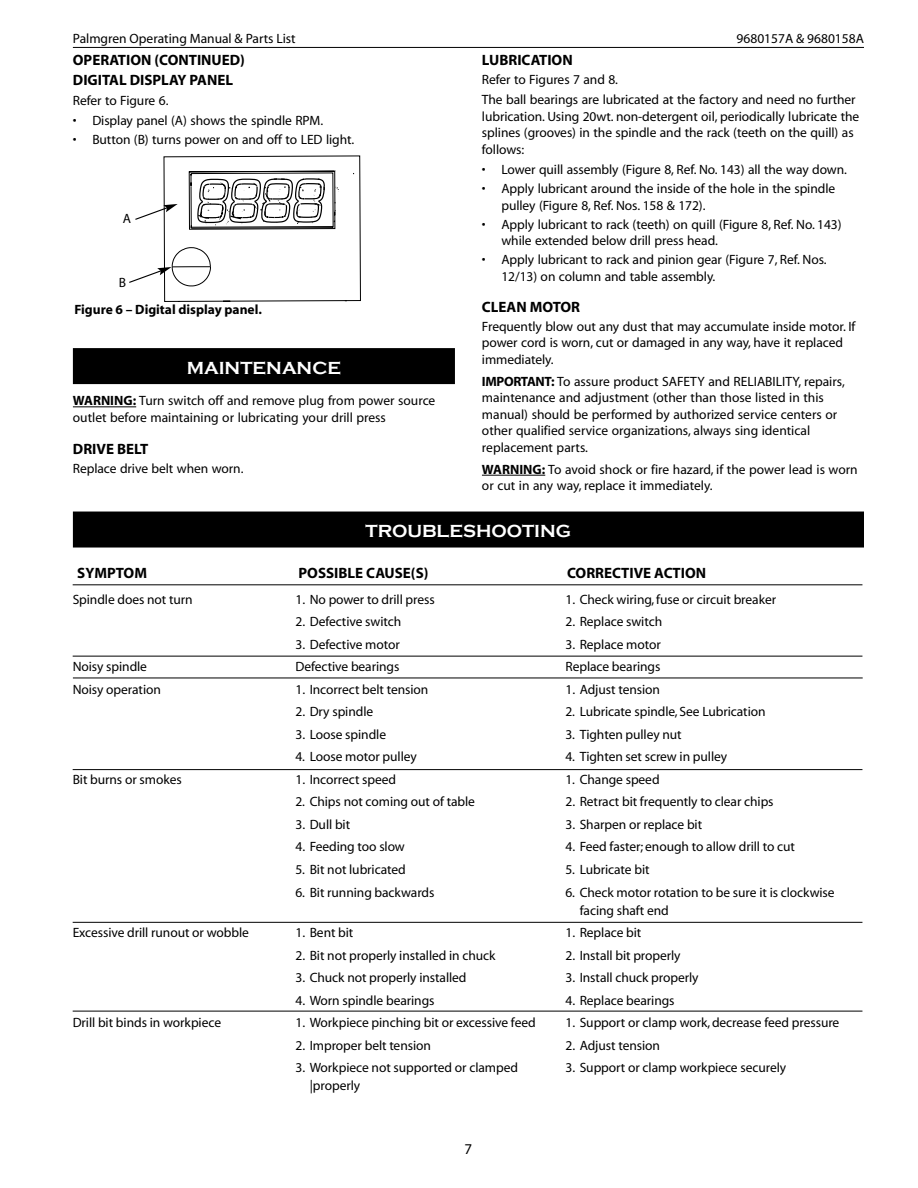
<style>
.page{position:relative;width:918px;height:1188px;background:#fff}
.page>*{position:absolute;margin:0;border:0;box-sizing:border-box;transform-origin:0 0}
.t1{font:700 18px "Copperplate Gothic";color:#fff}
.t2{font:700 15px/20.7px "Myriad";color:#000}
.t3{font:15px "Myriad";color:#000}
.t4{font:13.5px/16.5px "Myriad";letter-spacing:-.005em;color:#000}
.t5{font:700 13.5px "Myriad";color:#000}
.s1{font-weight:700}
</style>
<div class="page">
<div style="left:73px;top:348px;width:382px;height:36px;background:#000"></div>
<hr style="left:73px;top:407px;width:63px;height:1px;background:#000">
<hr style="left:482px;top:475px;width:63px;height:1px;background:#000">
<svg style="left:128px;top:46px;width:233px;height:362px"></svg>
<hr style="left:73px;top:47px;width:791px;height:1px;background:#000">
<div style="left:73px;top:512px;width:791px;height:36px;background:#000"></div>
<hr style="left:73px;top:656px;width:789px;height:1px;background:#000">
<hr style="left:73px;top:678px;width:790px;height:1px;background:#000">
<hr style="left:73px;top:584px;width:789px;height:1px;background:#000">
<hr style="left:73px;top:769px;width:789px;height:1px;background:#000">
<hr style="left:73px;top:922px;width:789px;height:1px;background:#000">
<hr style="left:73px;top:1011px;width:789px;height:1px;background:#000">
<p class="t4" style="left:73px;top:31px;width:224px">Palmgren Operating Manual &amp; Parts List</p>
<p class="t4" style="left:737px;top:31px;width:129px">9680157A &amp; 9680158A</p>
<p class="t2" style="left:73px;top:50px;width:174px">OPERATION (CONTINUED)<br>DIGITAL DISPLAY PANEL</p>
<p class="t4" style="left:73px;top:93px;width:97px">Refer to Figure 6.</p>
<p class="t4" style="left:73px;top:113px;width:252px">• Display panel (A) shows the spindle RPM.</p>
<p class="t4" style="left:73px;top:132px;width:283px">• Button (B) turns power on and off to LED light.</p>
<p class="t4" style="left:123px;top:212px;width:10px">A</p>
<p class="t4" style="left:119px;top:275px;width:9px">B</p>
<p class="t5" style="left:74px;top:304px;width:189px">Figure 6 – Digital display panel.</p>
<h1 class="t1" style="left:187px;top:358px;width:156px">MAINTENANCE</h1>
<p class="t4" style="left:73px;top:394px;width:364px"><span class="s1">WARNING:</span> Turn switch off and remove plug from power source outlet before maintaining or lubricating your drill press</p>
<p class="t2" style="left:73px;top:439px;width:77px">DRIVE BELT</p>
<p class="t4" style="left:73px;top:461px;width:172px">Replace drive belt when worn.</p>
<p class="t2" style="left:482px;top:50px;width:92px">LUBRICATION</p>
<p class="t4" style="left:482px;top:70px;width:375px;line-height:20.2px">Refer to Figures 7 and 8.<br>The ball bearings are lubricated at the factory and need no further</p>
<p class="t4" style="left:482px;top:109px;width:379px">lubrication. Using 20wt. non-detergent oil, periodically lubricate the splines (grooves) in the spindle and the rack (teeth on the quill) as follows:</p>
<p class="t4" style="left:482px;top:162px;width:367px">• Lower quill assembly (Figure 8, Ref. No. 143) all the way down.</p>
<p class="t4" style="left:501px;top:181px;width:335px;text-indent:-19px">• Apply lubricant around the inside of the hole in the spindle pulley (Figure 8, Ref. Nos. 158 &amp; 172).</p>
<p class="t4" style="left:501px;top:217px;width:342px;text-indent:-19px">• Apply lubricant to rack (teeth) on quill (Figure 8, Ref. No. 143) while extended below drill press head.</p>
<p class="t4" style="left:501px;top:253px;width:327px;text-indent:-19px">• Apply lubricant to rack and pinion gear (Figure 7, Ref. Nos.<br>12/13) on column and table assembly.</p>
<p class="t2" style="left:482px;top:298px;width:100px">CLEAN MOTOR</p>
<p class="t4" style="left:482px;top:319px;width:375px">Frequently blow out any dust that may accumulate inside motor. If power cord is worn, cut or damaged in any way, have it replaced immediately.</p>
<p class="t4" style="left:482px;top:374px;width:364px"><span class="s1">IMPORTANT:</span> To assure product SAFETY and RELIABILITY, repairs, maintenance and adjustment (other than those listed in this manual) should be performed by authorized service centers or other qualified service organizations, always sing identical replacement parts.</p>
<p class="t4" style="left:482px;top:462px;width:377px"><span class="s1">WARNING:</span> To avoid shock or fire hazard, if the power lead is worn or cut in any way, replace it immediately.</p>
<h1 class="t1" style="left:366px;top:521px;width:207px">TROUBLESHOOTING</h1>
<p class="t2" style="left:77px;top:564px;width:71px">SYMPTOM</p>
<p class="t2" style="left:299px;top:564px;width:131px">POSSIBLE CAUSE(S)</p>
<p class="t2" style="left:567px;top:564px;width:141px">CORRECTIVE ACTION</p>
<p class="t4" style="left:73px;top:592px;width:122px">Spindle does not turn</p>
<p class="t4" style="left:565px;top:592px;width:212px">1. Check wiring, fuse or circuit breaker</p>
<p class="t4" style="left:565px;top:614px;width:98px">2. Replace switch</p>
<p class="t4" style="left:565px;top:634px;width:97px;line-height:22.5px">3. Replace motor<br>Replace bearings</p>
<p class="t4" style="left:565px;top:682px;width:96px">1. Adjust tension</p>
<p class="t4" style="left:565px;top:705px;width:202px">2. Lubricate spindle, See Lubrication</p>
<p class="t4" style="left:565px;top:727px;width:118px">3. Tighten pulley nut</p>
<p class="t4" style="left:565px;top:750px;width:163px">4. Tighten set screw in pulley</p>
<p class="t4" style="left:565px;top:772px;width:96px">1. Change speed</p>
<p class="t4" style="left:565px;top:795px;width:210px">2. Retract bit frequently to clear chips</p>
<p class="t4" style="left:565px;top:817px;width:138px">3. Sharpen or replace bit</p>
<p class="t4" style="left:565px;top:840px;width:231px">4. Feed faster; enough to allow drill to cut</p>
<p class="t4" style="left:565px;top:862px;width:86px">5. Lubricate bit</p>
<p class="t4" style="left:580px;top:884px;width:256px;line-height:18px;text-indent:-14px">6. Check motor rotation to be sure it is clockwise facing shaft end</p>
<p class="t4" style="left:565px;top:925px;width:77px">1. Replace bit</p>
<p class="t4" style="left:565px;top:948px;width:117px">2. Install bit properly</p>
<p class="t4" style="left:565px;top:970px;width:135px">3. Install chuck properly</p>
<p class="t4" style="left:565px;top:993px;width:111px">4. Replace bearings</p>
<p class="t4" style="left:565px;top:1015px;width:275px">1. Support or clamp work, decrease feed pressure</p>
<p class="t4" style="left:565px;top:1038px;width:96px">2. Adjust tension</p>
<p class="t4" style="left:565px;top:1061px;width:222px">3. Support or clamp workpiece securely</p>
<p class="t4" style="left:295px;top:592px;width:141px">1. No power to drill press</p>
<p class="t4" style="left:295px;top:614px;width:107px">2. Defective switch</p>
<p class="t4" style="left:295px;top:634px;width:106px;line-height:22.5px">3. Defective motor<br>Defective bearings</p>
<p class="t4" style="left:295px;top:682px;width:135px">1. Incorrect belt tension</p>
<p class="t4" style="left:295px;top:705px;width:79px">2. Dry spindle</p>
<p class="t4" style="left:295px;top:727px;width:92px">3. Loose spindle</p>
<p class="t4" style="left:295px;top:750px;width:123px">4. Loose motor pulley</p>
<p class="t4" style="left:295px;top:772px;width:102px">1. Incorrect speed</p>
<p class="t4" style="left:295px;top:795px;width:181px">2. Chips not coming out of table</p>
<p class="t4" style="left:295px;top:817px;width:56px">3. Dull bit</p>
<p class="t4" style="left:295px;top:840px;width:111px">4. Feeding too slow</p>
<p class="t4" style="left:295px;top:862px;width:112px">5. Bit not lubricated</p>
<p class="t4" style="left:295px;top:885px;width:141px">6. Bit running backwards</p>
<p class="t4" style="left:295px;top:925px;width:59px">1. Bent bit</p>
<p class="t4" style="left:295px;top:948px;width:202px">2. Bit not properly installed in chuck</p>
<p class="t4" style="left:295px;top:970px;width:173px">3. Chuck not properly installed</p>
<p class="t4" style="left:295px;top:993px;width:141px">4. Worn spindle bearings</p>
<p class="t4" style="left:295px;top:1016px;width:242px">1. Workpiece pinching bit or excessive feed</p>
<p class="t4" style="left:295px;top:1038px;width:137px">2. Improper belt tension</p>
<p class="t4" style="left:310px;top:1060px;width:210px;line-height:18px;text-indent:-14px">3. Workpiece not supported or clamped |properly</p>
<p class="t4" style="left:73px;top:656px;width:90px;line-height:22.5px">Noisy spindle<br>Noisy operation</p>
<p class="t4" style="left:73px;top:772px;width:111px">Bit burns or smokes</p>
<p class="t4" style="left:73px;top:925px;width:178px">Excessive drill runout or wobble</p>
<p class="t4" style="left:73px;top:1016px;width:150px">Drill bit binds in workpiece</p>
<p class="t3" style="left:465px;top:1143px;width:9px">7</p>
</div>
